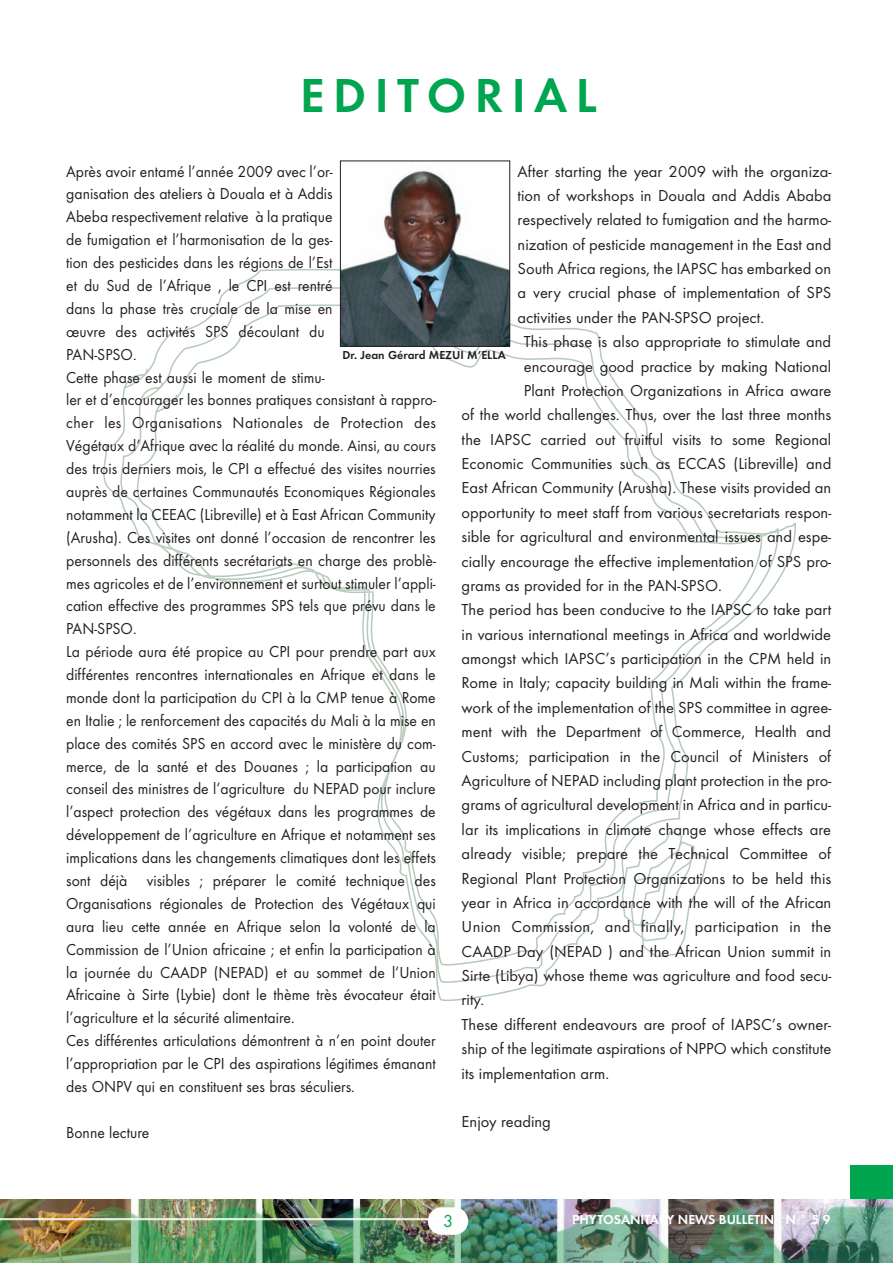
<style>
.page{position:relative;width:893px;height:1263px;background:#fff}
.page>*{position:absolute;margin:0;border:0;box-sizing:border-box;transform-origin:0 0}
.t1{font:700 49.5px "Function";letter-spacing:.17em;color:#00a54f}
.t2{font:18px "Function";color:#00a54f}
.t3{font:16.5px/23px "Function";color:#231f20;scale:.95 1}
.t4{font:16.5px "Function";color:#231f20}
.t5{font:700 13.5px "Function";color:#fff}
.t6{font:700 12px "Function";color:#231f20}
</style>
<div class="page">
<div style="left:850px;top:1165px;width:43px;height:98px;background:#00a54f"></div>
<img style="left:0;top:1199px;width:893px;height:64px">
<div style="left:428px;top:1207px;width:40px;height:28px;background:#fff;border-radius:14px"></div>
<hr style="left:0;top:1218px;width:431px;height:1px;background:#fff">
<hr style="left:0;top:1219px;width:431px;height:1px;background:#fff">
<svg style="left:137px;top:304px;width:625px;height:661px"></svg>
<svg style="left:622px;top:831px;width:86px;height:126px"></svg>
<img style="left:342px;top:168px;width:166px;height:177px">
<div style="left:340px;top:161px;width:170px;height:186px;border:1px solid #231f20"></div>
<h1 class="t1" style="left:300px;top:67px;width:298px">EDITORIAL</h1>
<p class="t4" style="left:518px;top:162px;width:315px">After starting the year 2009 with the organiza-</p>
<p class="t4" style="left:518px;top:186px;width:315px">tion of workshops in Douala and Addis Ababa</p>
<p class="t4" style="left:518px;top:210px;width:315px">respectively related to fumigation and the harmo-</p>
<p class="t4" style="left:518px;top:235px;width:315px">nization of pesticide management in the East and</p>
<p class="t4" style="left:518px;top:259px;width:315px">South Africa regions, the IAPSC has embarked on</p>
<p class="t4" style="left:518px;top:283px;width:315px">a very crucial phase of implementation of SPS</p>
<p class="t4" style="left:518px;top:308px;width:248px">activities under the PAN-SPSO project.</p>
<p class="t4" style="left:524px;top:332px;width:309px">This phase is also appropriate to stimulate and</p>
<p class="t4" style="left:524px;top:357px;width:309px">encourage good practice by making National</p>
<p class="t4" style="left:524px;top:381px;width:309px">Plant Protection Organizations in Africa aware</p>
<p class="t4" style="left:462px;top:405px;width:371px">of the world challenges. Thus, over the last three months</p>
<p class="t4" style="left:462px;top:430px;width:371px">the IAPSC carried out fruitful visits to some Regional</p>
<p class="t4" style="left:462px;top:454px;width:371px">Economic Communities such as ECCAS (Libreville) and</p>
<p class="t4" style="left:462px;top:478px;width:371px">East African Community (Arusha). These visits provided an</p>
<p class="t4" style="left:462px;top:503px;width:371px">opportunity to meet staff from various secretariats respon-</p>
<p class="t4" style="left:462px;top:527px;width:371px">sible for agricultural and environmental issues and espe-</p>
<p class="t4" style="left:462px;top:552px;width:371px">cially encourage the effective implementation of SPS pro-</p>
<p class="t4" style="left:462px;top:576px;width:262px">grams as provided for in the PAN-SPSO.</p>
<p class="t4" style="left:462px;top:600px;width:371px">The period has been conducive to the IAPSC to take part</p>
<p class="t4" style="left:462px;top:625px;width:371px">in various international meetings in Africa and worldwide</p>
<p class="t4" style="left:462px;top:649px;width:371px">amongst which IAPSC’s participation in the CPM held in</p>
<p class="t4" style="left:462px;top:673px;width:371px">Rome in Italy; capacity building in Mali within the frame-</p>
<p class="t4" style="left:462px;top:698px;width:371px">work of the implementation of the SPS committee in agree-</p>
<p class="t4" style="left:462px;top:722px;width:371px">ment with the Department of Commerce, Health and</p>
<p class="t4" style="left:462px;top:747px;width:371px">Customs; participation in the Council of Ministers of</p>
<p class="t4" style="left:462px;top:771px;width:371px">Agriculture of NEPAD including plant protection in the pro-</p>
<p class="t4" style="left:462px;top:795px;width:371px">grams of agricultural development in Africa and in particu-</p>
<p class="t4" style="left:462px;top:820px;width:371px">lar its implications in climate change whose effects are</p>
<p class="t4" style="left:462px;top:844px;width:371px">already visible; prepare the Technical Committee of</p>
<p class="t4" style="left:462px;top:868px;width:371px">Regional Plant Protection Organizations to be held this</p>
<p class="t4" style="left:462px;top:893px;width:371px">year in Africa in accordance with the will of the African</p>
<p class="t4" style="left:462px;top:917px;width:371px">Union Commission, and finally, participation in the</p>
<p class="t4" style="left:462px;top:942px;width:371px">CAADP Day (NEPAD ) and the African Union summit in</p>
<p class="t4" style="left:462px;top:966px;width:371px">Sirte (Libya) whose theme was agriculture and food secu-</p>
<p class="t4" style="left:462px;top:990px;width:24px">rity.</p>
<p class="t4" style="left:462px;top:1015px;width:371px">These different endeavours are proof of IAPSC’s owner-</p>
<p class="t4" style="left:462px;top:1039px;width:371px">ship of the legitimate aspirations of NPPO which constitute</p>
<p class="t4" style="left:462px;top:1063px;width:149px">its implementation arm.</p>
<p class="t4" style="left:462px;top:1112px;width:91px">Enjoy reading</p>
<p class="t3" style="left:66px;top:160px;width:391px">Après avoir entamé l’année 2009 avec l’or-<br>ganisation des ateliers à Douala et à Addis<br>Abeba respectivement relative à la pratique<br>de fumigation et l’harmonisation de la ges-<br>tion des pesticides dans les régions de l’Est<br>et du Sud de l’Afrique , le CPI est rentré<br>dans la phase très cruciale de la mise en<br>œuvre des activités SPS découlant du<br>PAN-SPSO.<br>Cette phase est aussi le moment de stimu-<br>ler et d’encourager les bonnes pratiques consistant à rappro&shy;cher les Organisations Nationales de Protection des Végétaux d’Afrique avec la réalité du monde. Ainsi, au cours des trois derniers mois, le CPI a effectué des visites nourries auprès de certaines Communautés Economiques Régionales notamment la CEEAC (Libreville) et à East African Community (Arusha). Ces visites ont donné l’occasion de rencontrer les personnels des différents secrétariats en charge des problè&shy;mes agricoles et de l’environnement et surtout stimuler l’appli&shy;cation effective des programmes SPS tels que prévu dans le PAN-SPSO.<br>La période aura été propice au CPI pour prendre part aux différentes rencontres internationales en Afrique et dans le monde dont la participation du CPI à la CMP tenue à Rome en Italie ; le renforcement des capacités du Mali à la mise en place des comités SPS en accord avec le ministère du com&shy;merce, de la santé et des Douanes ; la participation au conseil des ministres de l’agriculture du NEPAD pour inclure l’aspect protection des végétaux dans les programmes de développement de l’agriculture en Afrique et notamment ses implications dans les changements climatiques dont les effets sont déjà visibles ; préparer le comité technique des Organisations régionales de Protection des Végétaux qui aura lieu cette année en Afrique selon la volonté de la Commission de l’Union africaine ; et enfin la participation à la journée du CAADP (NEPAD) et au sommet de l’Union Africaine à Sirte (Lybie) dont le thème très évocateur était l’agriculture et la sécurité alimentaire.<br>Ces différentes articulations démontrent à n’en point douter l’appropriation par le CPI des aspirations légitimes émanant des ONPV qui en constituent ses bras séculiers.</p>
<p class="t3" style="left:66px;top:1121px;width:89px">Bonne lecture</p>
<p class="t6" style="left:342px;top:348px;width:165px">Dr. Jean Gérard MEZUI M’ELLA</p>
<p class="t2" style="left:443px;top:1210px;width:12px">3</p>
<p class="t5" style="left:572px;top:1211px;width:260px">PHYTOSANITARY NEWS BULLETIN N ° 5 9</p>
</div>
